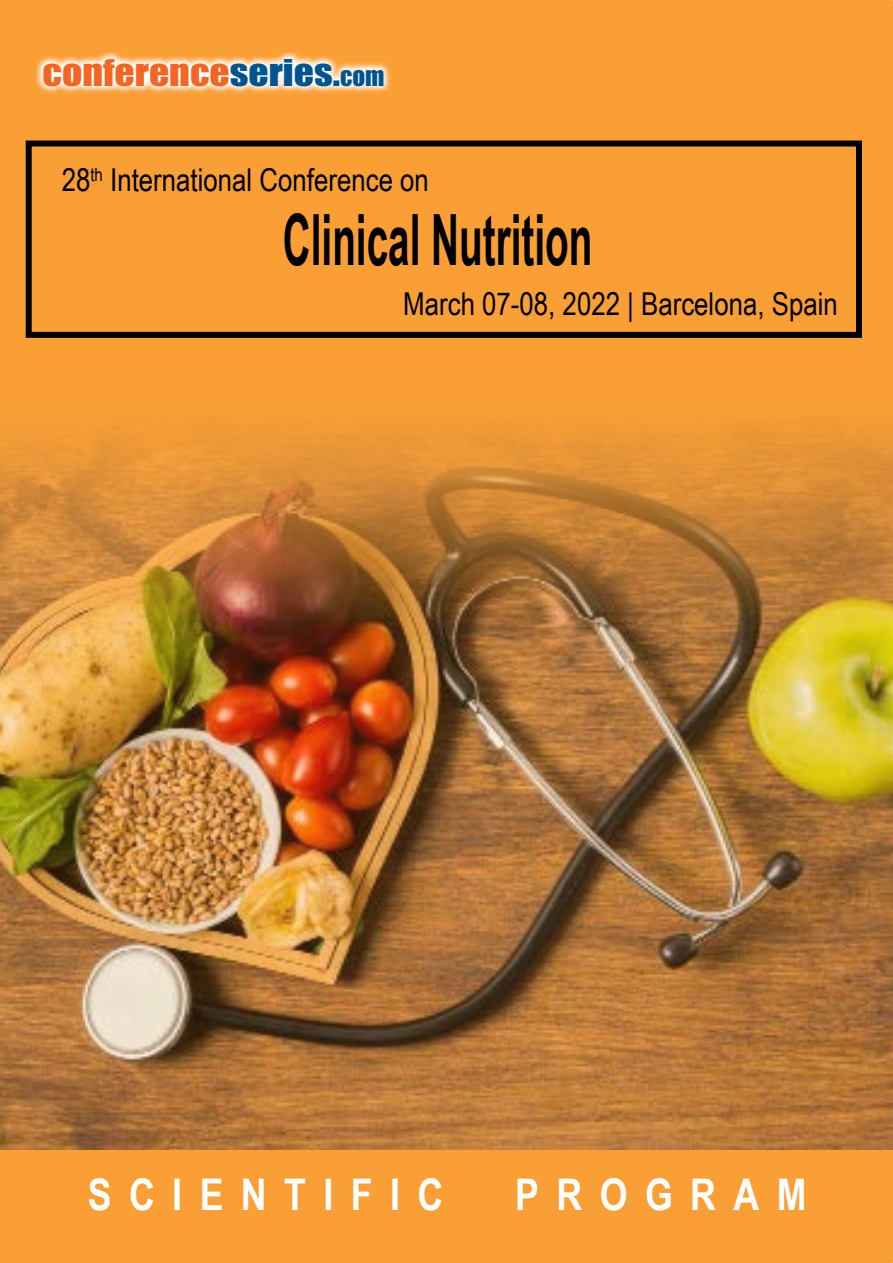
<style>
.page{position:relative;width:893px;height:1263px;background:#f99f36}
.page>*{position:absolute;margin:0;border:0;box-sizing:border-box;transform-origin:0 0}
.t1{font:700 70.8px "Arial Narrow";color:#000;scale:.67 1}
.t2{font:700 43.5px "Arial Narrow";letter-spacing:.4em;color:#fff}
.t3{font:34.05px "Impact";color:#f26522;scale:1.16 1}
.t4{font:31.5px "Arial Narrow";color:#000}
.s1{color:#00558f}
.s2{font-size:24.45px;color:#00558f}
</style>
<div class="page">
<div style="left:26px;top:141px;width:836px;height:197px;border:6px solid #000"></div>
<div style="left:0;top:1132px;width:893px;height:97px;background:#f99f36"></div>
<svg style="left:34px;top:51px;width:357px;height:44px"></svg>
<img style="left:0;top:391px;width:893px;height:758px">
<p class="t3" style="left:43px;top:46px;width:296px">CONFERENCE<span class="s1">SERIES.</span><span class="s2">COM</span></p>
<p class="t4" style="left:62px;top:157px;width:369px">28<sup>th</sup> International Conference on</p>
<h1 class="t1" style="left:283px;top:186px;width:464px">Clinical Nutrition</h1>
<p class="t4" style="left:403px;top:281px;width:436px">March 07-08, 2022 | Barcelona, Spain</p>
<h2 class="t2" style="left:88px;top:1162px;width:357px">SCIENTIFIC</h2>
<h2 class="t2" style="left:515px;top:1162px;width:293px">PROGRAM</h2>
</div>
